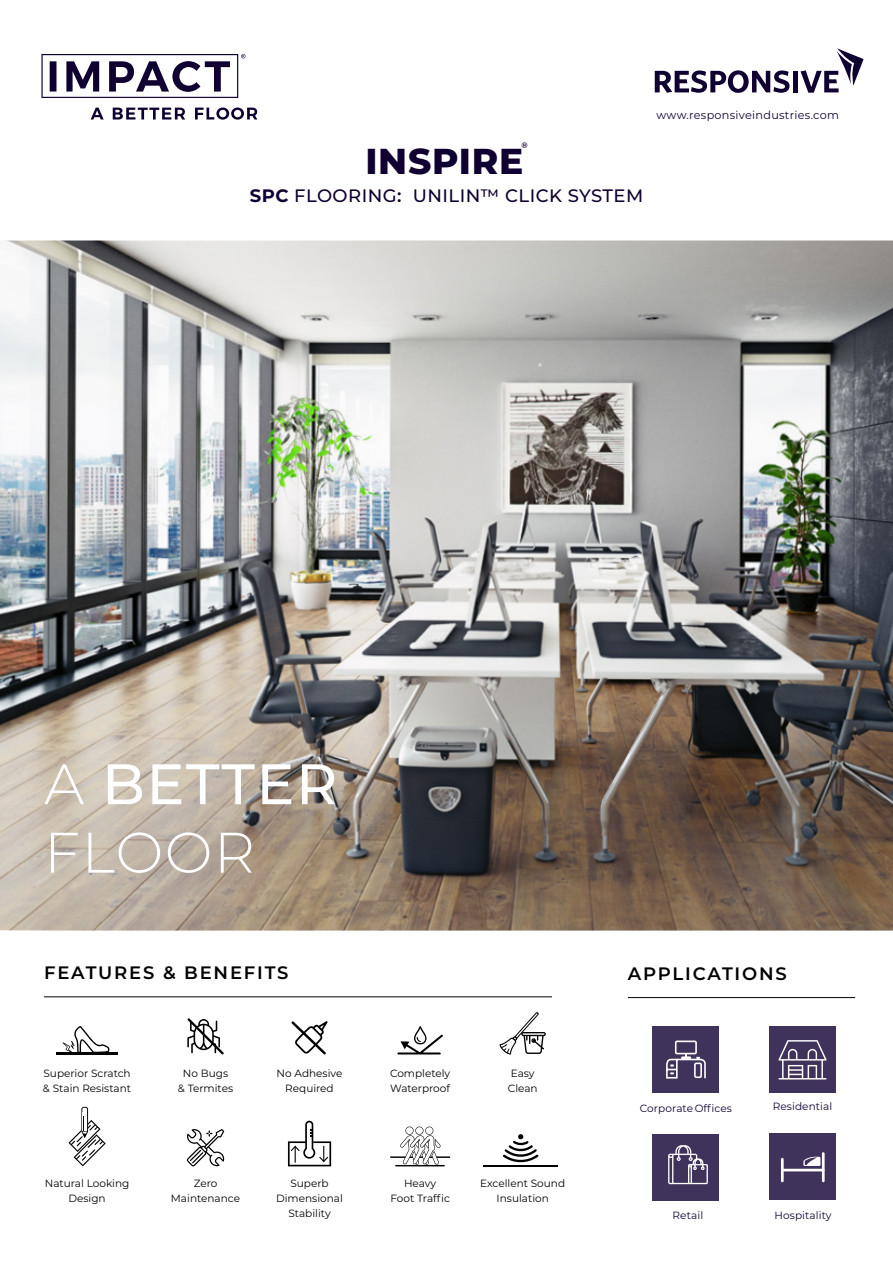
<style>
.page{position:relative;width:893px;height:1263px;background:#fff}
.page>*{position:absolute;margin:0;border:0;box-sizing:border-box;transform-origin:0 0}
.t1{font:300 57px/68.4px "Montserrat";letter-spacing:.025em;color:#fff}
.t2{font:800 36px "Montserrat";letter-spacing:.02em;color:#100032}
.t3{font:500 18px "Montserrat";letter-spacing:.025em;color:#100032}
.t4{font:600 18px "Montserrat";letter-spacing:.1em;color:#000}
.t5{font:11.25px "Montserrat";letter-spacing:.025em;color:#100032}
.t6{font:10.5px/15px "Montserrat";color:#000;text-align:center}
.t7{font:10.5px "Montserrat";letter-spacing:.01em;color:#100032}
.t8{font:600 7.8px "Montserrat";color:#100032}
.s1{font-weight:700}
.s2{font-weight:600}
.s3{font-weight:500}
</style>
<div class="page">
<img style="left:0;top:240px;width:893px;height:690px">
<hr style="left:628px;top:997px;width:227px;height:1px;background:#000">
<div style="left:653px;top:1027px;width:66px;height:66px;background:#3f335b"></div>
<div style="left:769px;top:1026px;width:66px;height:66px;background:#3f335b"></div>
<div style="left:653px;top:1134px;width:66px;height:66px;background:#3f335b"></div>
<div style="left:769px;top:1134px;width:66px;height:66px;background:#3f335b"></div>
<hr style="left:781px;top:1158px;width:3px;height:24px;background:#fff">
<hr style="left:822px;top:1152px;width:3px;height:30px;background:#fff">
<hr style="left:782px;top:1169px;width:42px;height:2px;background:#fff">
<svg style="left:803px;top:1156px;width:17px;height:10px"></svg>
<svg style="left:668px;top:1145px;width:40px;height:39px"></svg>
<svg style="left:778px;top:1040px;width:49px;height:39px"></svg>
<svg style="left:666px;top:1040px;width:40px;height:39px"></svg>
<hr style="left:44px;top:996px;width:508px;height:1px;background:#000">
<svg style="left:187px;top:1018px;width:37px;height:36px"></svg>
<svg style="left:397px;top:1026px;width:46px;height:28px"></svg>
<svg style="left:186px;top:1129px;width:39px;height:37px"></svg>
<svg style="left:499px;top:1012px;width:47px;height:42px"></svg>
<svg style="left:68px;top:1107px;width:38px;height:59px"></svg>
<hr style="left:395px;top:1165px;width:50px;height:1px;background:#000">
<hr style="left:390px;top:1156px;width:60px;height:2px;background:#000">
<svg style="left:400px;top:1126px;width:40px;height:39px"></svg>
<svg style="left:63px;top:1026px;width:47px;height:26px"></svg>
<hr style="left:56px;top:1052px;width:62px;height:2px;background:#000">
<svg style="left:291px;top:1021px;width:37px;height:33px"></svg>
<svg style="left:288px;top:1121px;width:43px;height:45px"></svg>
<svg style="left:503px;top:1134px;width:36px;height:29px"></svg>
<hr style="left:484px;top:1165px;width:74px;height:1px;background:#000">
<svg style="left:41px;top:54px;width:204px;height:44px"></svg>
<svg style="left:91px;top:108px;width:166px;height:12px"></svg>
<svg style="left:655px;top:70px;width:134px;height:23px"></svg>
<div style="left:793px;top:71px;width:5px;height:21px;background:#100032"></div>
<svg style="left:801px;top:48px;width:63px;height:45px"></svg>
<p class="t8" style="left:521px;top:140px;width:8px">®</p>
<h2 class="t2" style="left:365px;top:134px;width:160px">INSPIRE</h2>
<h3 class="t3" style="left:250px;top:183px;width:395px"><span class="s1">SPC</span> FLOORING<span class="s2">:</span> UNILIN™ CLICK SYSTEM</h3>
<p class="t5" style="left:656px;top:107px;width:184px">www.responsiveindustries.com</p>
<h1 class="t1" style="left:44px;top:748px;width:295px">A <span class="s3">BETTER<br></span>FLOOR</h1>
<h3 class="t4" style="left:44px;top:960px;width:246px">FEATURES &amp; BENEFITS</h3>
<h3 class="t4" style="left:628px;top:960px;width:160px">APPLICATIONS</h3>
<p class="t6" style="left:43px;top:1066px;width:90px;text-align:left">Superior Scratch &amp; Stain Resistant</p>
<p class="t6" style="left:178px;top:1066px;width:57px">No Bugs<br>&amp; Termites</p>
<p class="t6" style="left:277px;top:1066px;width:67px">No Adhesive<br>Required</p>
<p class="t6" style="left:390px;top:1066px;width:62px;text-align:left">Completely<br>Waterproof</p>
<p class="t6" style="left:508px;top:1066px;width:31px;text-align:left">Easy<br>Clean</p>
<p class="t7" style="left:640px;top:1100px;width:94px">Corporate Offices</p>
<p class="t7" style="left:773px;top:1099px;width:61px">Residential</p>
<p class="t6" style="left:45px;top:1176px;width:86px">Natural Looking<br>Design</p>
<p class="t6" style="left:171px;top:1176px;width:71px">Zero<br>Maintenance</p>
<p class="t6" style="left:276px;top:1176px;width:68px">Superb<br>Dimensional<br>Stability</p>
<p class="t6" style="left:390px;top:1176px;width:61px">Heavy<br>Foot Traffic</p>
<p class="t6" style="left:480px;top:1176px;width:86px">Excellent Sound<br>Insulation</p>
<p class="t7" style="left:673px;top:1207px;width:32px">Retail</p>
<p class="t7" style="left:774px;top:1207px;width:59px">Hospitality</p>
</div>
